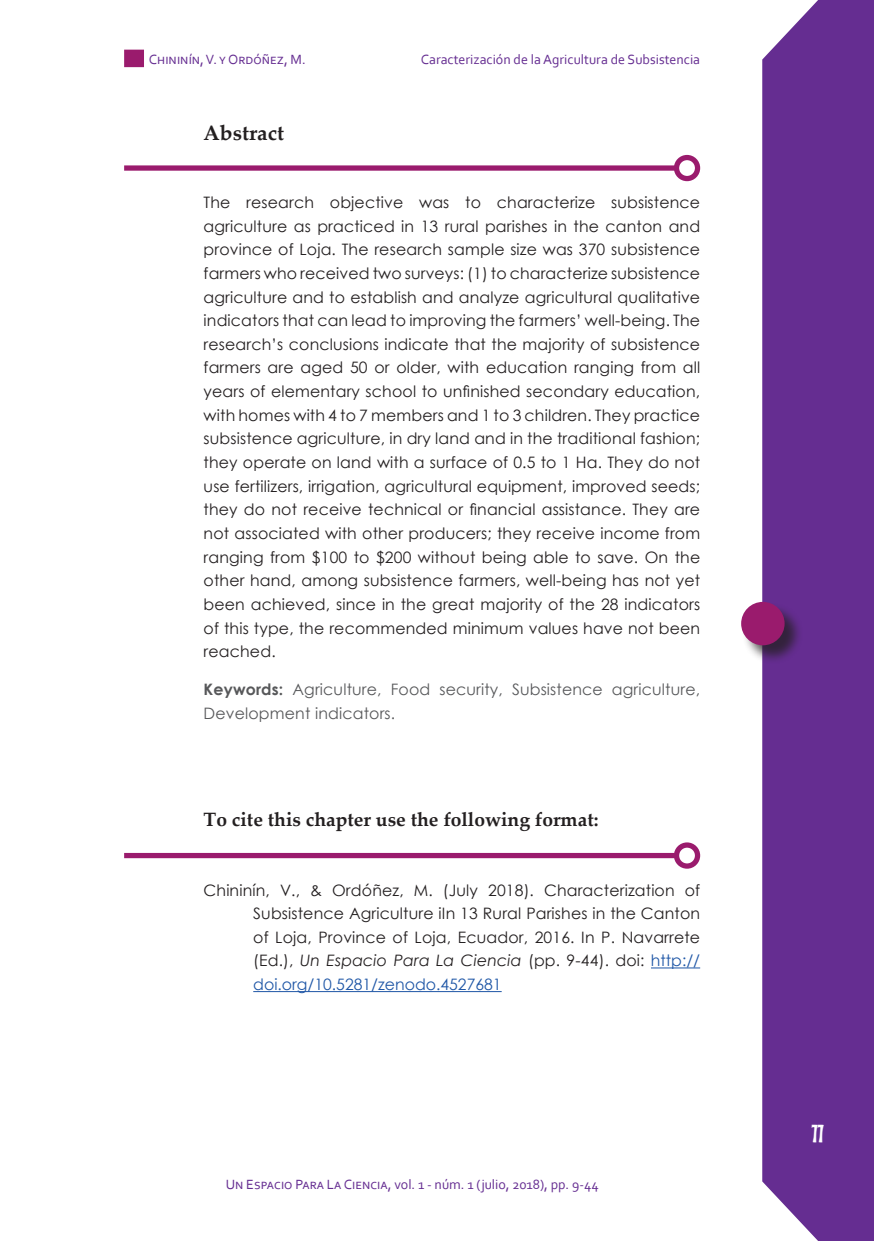
<style>
.page{position:relative;width:874px;height:1241px;background:#fff}
.page>*{position:absolute;margin:0;border:0;box-sizing:border-box;transform-origin:0 0}
.t1{font:24.5px "Hurry Up";color:#fff}
.Normal_Normal1{font:700 21px "Palatino Linotype";color:#231f20}
.Normal_Normal1-2{font:700 19.25px "Palatino Linotype";color:#231f20}
.Normal_Normal1-3{font:15.75px/23.6px "Century Gothic";letter-spacing:.01em;color:#231f20;text-align:justify}
.Normal_Normal1-4{font:15.75px/23.6px "Century Gothic";letter-spacing:.01em;color:#57585a}
.t2{font:14px "Corbel";color:#652d91}
.s1{font-weight:700}
.s2{font-style:italic}
.s3{color:#1e56a6}
</style>
<div class="page">
<div style="left:762px;top:0;width:111px;height:1240px;background:#652d91"></div>
<div style="left:741px;top:602px;width:62px;height:62px;background:#231f20;opacity:.75"></div>
<div style="left:740px;top:601px;width:44px;height:44px;background:#9a1b6d;border-radius:50%"></div>
<div style="left:124px;top:50px;width:20px;height:17px;background:#9a1b6d"></div>
<div style="left:124px;top:165px;width:552px;height:6px;background:#9a1b6d"></div>
<div style="left:673px;top:155px;width:26px;height:26px;border:5px solid #9a1b6d;border-radius:50%"></div>
<hr style="left:650px;top:967px;width:49px;height:1px;background:#1e56a6">
<hr style="left:253px;top:990px;width:248px;height:1px;background:#1e56a6">
<div style="left:124px;top:852px;width:552px;height:6px;background:#9a1b6d"></div>
<div style="left:673px;top:842px;width:26px;height:26px;border:5px solid #9a1b6d;border-radius:50%"></div>
<p class="t2" style="left:149px;top:50px;width:158px">Chininín, V. y Ordóñez, M.</p>
<p class="t2" style="left:420px;top:50px;width:280px">Caracterización de la Agricultura de Subsistencia</p>
<p class="Normal_Normal1" style="left:203px;top:118px;width:82px">Abstract</p>
<p class="Normal_Normal1-3" style="left:203px;top:190px;width:498px">The research objective was to characterize subsistence agriculture as practiced in 13 rural parishes in the canton and province of Loja. The research sample size was 370 subsistence farmers who received two surveys: (1) to characterize subsistence agriculture and to establish and analyze agricultural qualitative indicators that can lead to improving the farmers’ well-being. The research’s conclusions indicate that the majority of subsistence farmers are aged 50 or older, with education ranging from all years of elementary school to unfinished secondary education, with homes with 4 to 7 members and 1 to 3 children. They practice subsistence agriculture, in dry land and in the traditional fashion; they operate on land with a surface of 0.5 to 1 Ha. They do not use fertilizers, irrigation, agricultural equipment, improved seeds; they do not receive technical or financial assistance. They are not associated with other producers; they receive income from ranging from $100 to $200 without being able to save. On the other hand, among subsistence farmers, well-being has not yet been achieved, since in the great majority of the 28 indicators of this type, the recommended minimum values have not been reached.</p>
<p class="Normal_Normal1-4" style="left:203px;top:677px;width:498px"><span class="s1">Keywords:</span> Agriculture, Food security, Subsistence agriculture,<br>Development indicators.</p>
<p class="Normal_Normal1-2" style="left:203px;top:805px;width:396px">To cite this chapter use the following format:</p>
<p class="Normal_Normal1-3" style="left:253px;top:877px;width:448px;text-indent:-50px">Chininín, V., &amp; Ordóñez, M. (July 2018). Characterization of Subsistence Agriculture iIn 13 Rural Parishes in the Canton of Loja, Province of Loja, Ecuador, 2016. In P. Navarrete (Ed.), <span class="s2">Un Espacio Para La Ciencia</span> (pp. 9-44). doi: <span class="s3">http:// doi.org/10.5281/zenodo.4527681</span></p>
<p class="t2" style="left:225px;top:1175px;width:374px">Un Espacio Para La Ciencia, vol. 1 - núm. 1 (julio, 2018), pp. 9-44</p>
<h1 class="t1" style="left:811px;top:1118px;width:13px">11</h1>
</div>
